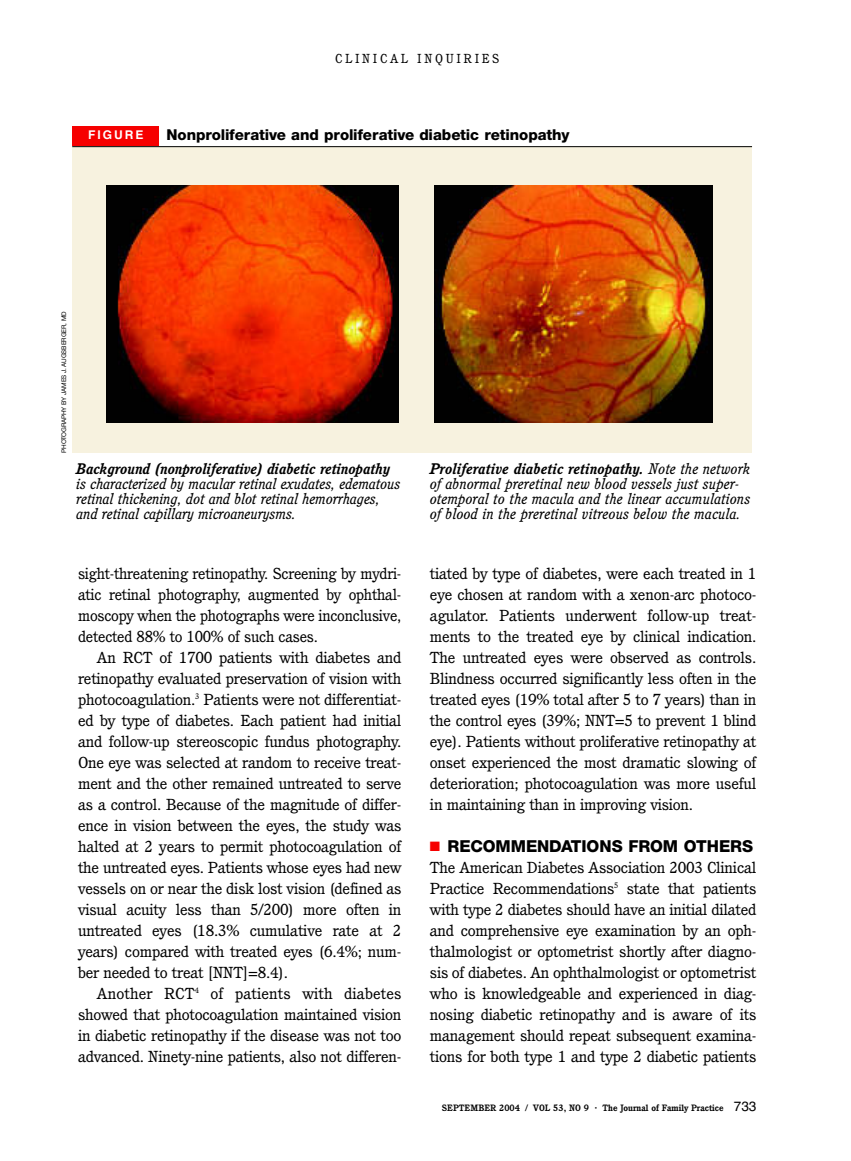
<style>
.page{position:relative;width:851px;height:1161px;background:#fff}
.page>*{position:absolute;margin:0;border:0;box-sizing:border-box;transform-origin:0 0}
.t1{font:800 16.5px "Helvetica Neue";letter-spacing:-.01em;color:#000}
.t2{font:15.6px/21px "Cushing";letter-spacing:-.015em;color:#000;text-align:justify;scale:1.06 1}
.t3{font:15.6px/21px "Cushing";letter-spacing:-.015em;color:#000;text-align:justify}
.t4{font:italic 15px/15px "Cushing";letter-spacing:.005em;color:#000}
.t5{font:800 15px "Helvetica Neue";letter-spacing:-.01em;color:#000}
.t6{font:italic 700 15px "Cushing";color:#000}
.t7{font:12.75px "Cushing";letter-spacing:.21em;color:#000}
.t8{font:700 12px "Helvetica";letter-spacing:.165em;color:#fff}
.t9{font:700 9px "Cushing";color:#000}
.t10{font:6.3px "Helvetica Neue";letter-spacing:-.025em;color:#000}
.s1{font-weight:700}
.s2{color:#f60000}
.s3{font-size:10.5px}
.s4{font-family:"Helvetica";font-weight:400;font-size:13.5px}
</style>
<div class="page">
<img style="left:72px;top:126px;width:681px;height:327px">
<p class="t7" style="left:335px;top:54px;width:166px">CLINICAL INQUIRIES</p>
<p class="t8" style="left:88px;top:129px;width:57px">FIGURE</p>
<p class="t5" style="left:166px;top:129px;width:404px">Nonproliferative and proliferative diabetic retinopathy</p>
<p class="t10" style="left:62px;top:453px;width:143px;rotate:-90deg">PHOTOGRAPHY BY JAMES J. AUGSBERGER, MD</p>
<p class="t6" style="left:77px;top:463px;width:315px">Background (nonproliferative) diabetic retinopathy</p>
<p class="t4" style="left:77px;top:477px;width:325px">is characterized by macular retinal exudates, edematous retinal thickening, dot and blot retinal hemorrhages, and retinal capillary microaneurysms.</p>
<p class="t3" style="left:78px;top:564px;width:325px">sight-threatening retinopathy. Screening by mydri&shy;atic retinal photography, augmented by ophthal&shy;moscopy when the photographs were inconclusive, detected 88% to 100% of such cases.</p>
<p class="t2" style="left:78px;top:648px;width:307px;text-indent:19px">An RCT of 1700 patients with diabetes and retinopathy evaluated preservation of vision with photocoagulation.<sup>3</sup> Patients were not differentiat&shy;ed by type of diabetes. Each patient had initial and follow-up stereoscopic fundus photography.<br>One eye was selected at random to receive treat&shy;ment and the other remained untreated to serve as a control. Because of the magnitude of differ&shy;ence in vision between the eyes, the study was halted at 2 years to permit photocoagulation of the untreated eyes. Patients whose eyes had new vessels on or near the disk lost vision (defined as visual acuity less than 5/200) more often in untreated eyes (18.3% cumulative rate at 2 years) compared with treated eyes (6.4%; num&shy;ber needed to treat [NNT]=8.4).</p>
<p class="t2" style="left:78px;top:984px;width:306px;text-indent:19px">Another RCT<sup>4</sup> of patients with diabetes showed that photocoagulation maintained vision in diabetic retinopathy if the disease was not too advanced. Ninety-nine patients, also not differen-</p>
<p class="t4" style="left:430px;top:462px;width:322px"><span class="s1">Proliferative diabetic retinopathy.</span> Note the network of abnormal preretinal new blood vessels just super&shy;otemporal to the macula and the linear accumulations of blood in the preretinal vitreous below the macula.</p>
<p class="t2" style="left:430px;top:564px;width:309px">tiated by type of diabetes, were each treated in 1 eye chosen at random with a xenon-arc photoco&shy;agulator. Patients underwent follow-up treat&shy;ments to the treated eye by clinical indication.<br>The untreated eyes were observed as controls.<br>Blindness occurred significantly less often in the treated eyes (19% total after 5 to 7 years) than in the control eyes (39%; NNT=5 to prevent 1 blind eye). Patients without proliferative retinopathy at onset experienced the most dramatic slowing of deterioration; photocoagulation was more useful in maintaining than in improving vision.</p>
<p class="t1" style="left:430px;top:840px;width:325px"><span class="s2">■</span> RECOMMENDATIONS FROM OTHERS</p>
<p class="t2" style="left:430px;top:858px;width:309px">The American Diabetes Association 2003 Clinical Practice Recommendations<sup>5</sup> state that patients with type 2 diabetes should have an initial dilated and comprehensive eye examination by an oph&shy;thalmologist or optometrist shortly after diagno&shy;sis of diabetes. An ophthalmologist or optometrist who is knowledgeable and experienced in diag&shy;nosing diabetic retinopathy and is aware of its management should repeat subsequent examina&shy;tions for both type 1 and type 2 diabetic patients</p>
<p class="t9" style="left:442px;top:1104px;width:316px">SEPTEMBER 2004 / VOL 53, NO 9 <span class="s3">·</span> The Journal of Family Practice <span class="s4">733</span></p>
</div>
